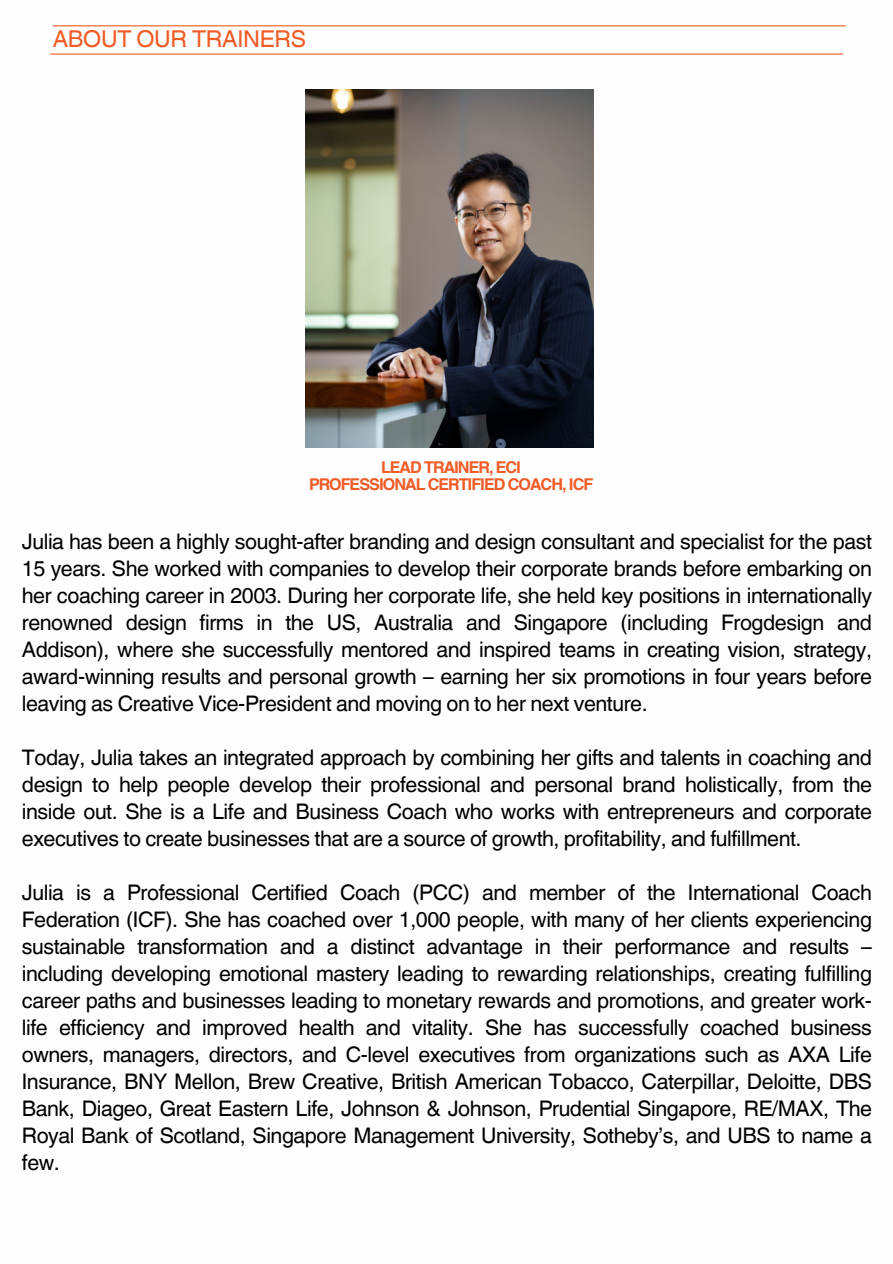
<style>
.page{position:relative;width:893px;height:1264px;background:#fff}
.page>*{position:absolute;margin:0;border:0;box-sizing:border-box;transform-origin:0 0}
.t1{font:23.25px "Helvetica World";letter-spacing:-.015em;color:#f15b26}
.t2{font:21.45px/27px "Helvetica World";letter-spacing:-.02em;color:#000;text-align:justify}
.t3{font:700 16.2px "Helvetica World";letter-spacing:-.06em;color:#f15b26}
</style>
<div class="page">
<hr style="left:53px;top:25px;width:792px;height:1px;background:#f15b26">
<hr style="left:50px;top:53px;width:793px;height:2px;background:#f15b26">
<img style="left:305px;top:89px;width:288px;height:358px">
<p class="t1" style="left:53px;top:25px;width:255px">ABOUT OUR TRAINERS</p>
<p class="t3" style="left:381px;top:454px;width:141px">LEAD TRAINER, ECI</p>
<p class="t3" style="left:309px;top:471px;width:286px">PROFESSIONAL CERTIFIED COACH, ICF</p>
<p class="t2" style="left:22px;top:528px;width:851px">Julia has been a highly sought-after branding and design consultant and specialist for the past 15 years. She worked with companies to develop their corporate brands before embarking on her coaching career in 2003. During her corporate life, she held key positions in internationally renowned design firms in the US, Australia and Singapore (including Frogdesign and Addison), where she successfully mentored and inspired teams in creating vision, strategy, award-winning results and personal growth – earning her six promotions in four years before leaving as Creative Vice-President and moving on to her next venture.</p>
<p class="t2" style="left:22px;top:744px;width:851px">Today, Julia takes an integrated approach by combining her gifts and talents in coaching and design to help people develop their professional and personal brand holistically, from the inside out. She is a Life and Business Coach who works with entrepreneurs and corporate executives to create businesses that are a source of growth, profitability, and fulfillment.</p>
<p class="t2" style="left:22px;top:879px;width:851px">Julia is a Professional Certified Coach (PCC) and member of the International Coach Federation (ICF). She has coached over 1,000 people, with many of her clients experiencing sustainable transformation and a distinct advantage in their performance and results – including developing emotional mastery leading to rewarding relationships, creating fulfilling career paths and businesses leading to monetary rewards and promotions, and greater work&shy;life efficiency and improved health and vitality. She has successfully coached business owners, managers, directors, and C-level executives from organizations such as AXA Life Insurance, BNY Mellon, Brew Creative, British American Tobacco, Caterpillar, Deloitte, DBS Bank, Diageo, Great Eastern Life, Johnson &amp; Johnson, Prudential Singapore, RE/MAX, The Royal Bank of Scotland, Singapore Management University, Sotheby’s, and UBS to name a few.</p>
</div>
